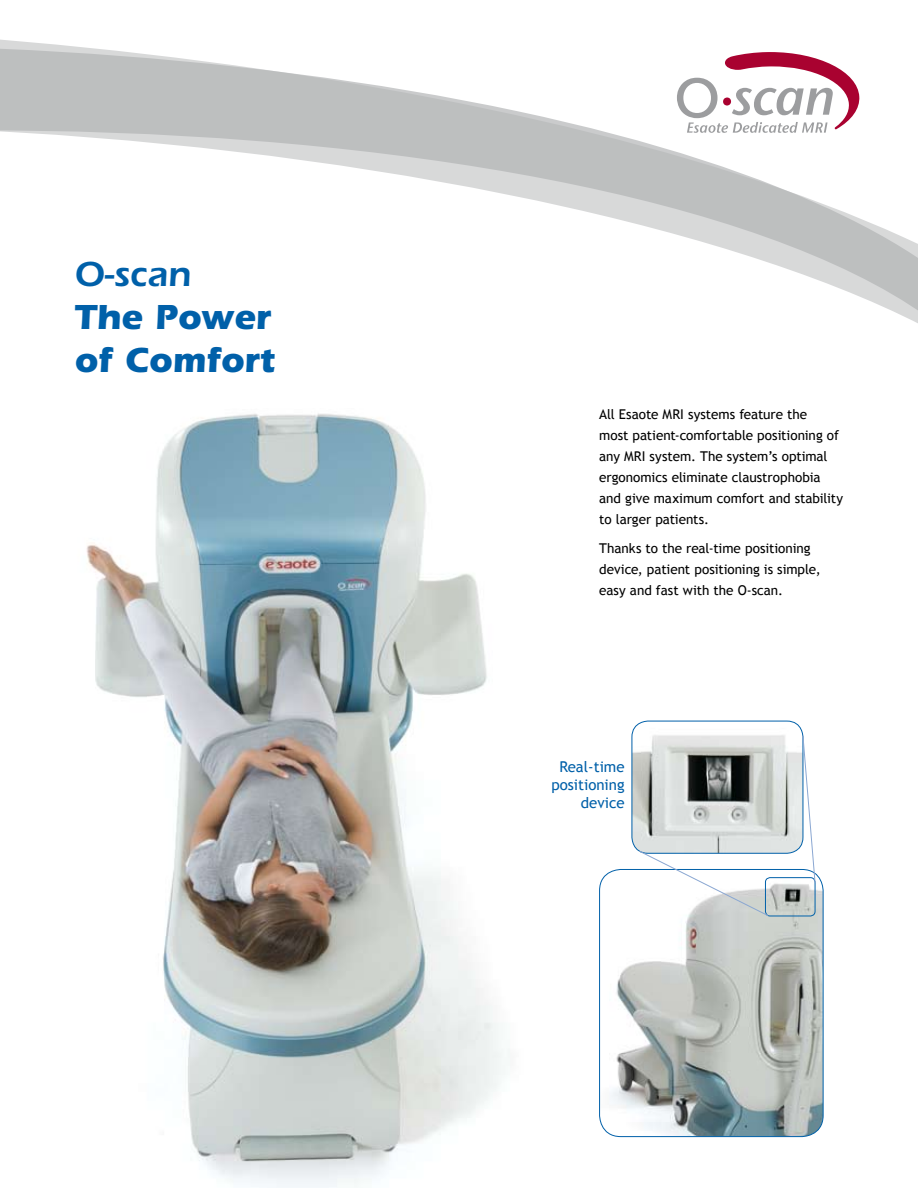
<style>
.page{position:relative;width:918px;height:1188px;background:#fff}
.page>*{position:absolute;margin:0;border:0;box-sizing:border-box;transform-origin:0 0}
.t1{font:700 36px/43.2px "ITC Eras Std";color:#0060a9}
.t2{font:600 36px "ITC Eras Std";color:#0060a9}
.t3{font:15px/18px "Trebuchet MS";color:#0060a9;text-align:right}
.t4{font:13.5px/21px "Trebuchet MS";letter-spacing:-.005em;color:#000}
</style>
<div class="page">
<svg style="left:0;top:39px;width:918px;height:284px"></svg>
<img style="left:600px;top:880px;width:223px;height:257px">
<div style="left:599px;top:869px;width:224px;height:268px;border:1px solid #0060a9;border-radius:21px"></div>
<img style="left:86px;top:413px;width:424px;height:775px">
<img style="left:632px;top:721px;width:171px;height:131px">
<div style="left:632px;top:721px;width:171px;height:133px;border:1px solid #0060a9;border-radius:16px"></div>
<div style="left:765px;top:877px;width:50px;height:39px;border:1px solid #0060a9;border-radius:5px"></div>
<svg style="left:639px;top:850px;width:130px;height:67px"></svg>
<svg style="left:802px;top:735px;width:14px;height:149px"></svg>
<h1 class="t2" style="left:74px;top:253px;width:118px">O-scan</h1>
<h1 class="t1" style="left:74px;top:295px;width:202px">The Power of Comfort</h1>
<p class="t4" style="left:599px;top:404px;width:245px">All Esaote MRI systems feature the<br>most patient-comfortable positioning of any MRI system. The system’s optimal ergonomics eliminate claustrophobia and give maximum comfort and stability to larger patients.</p>
<p class="t4" style="left:599px;top:538px;width:223px">Thanks to the real-time positioning device, patient positioning is simple, easy and fast with the O-scan.</p>
<p class="t3" style="left:551px;top:758px;width:75px">Real-time positioning device</p>
</div>
